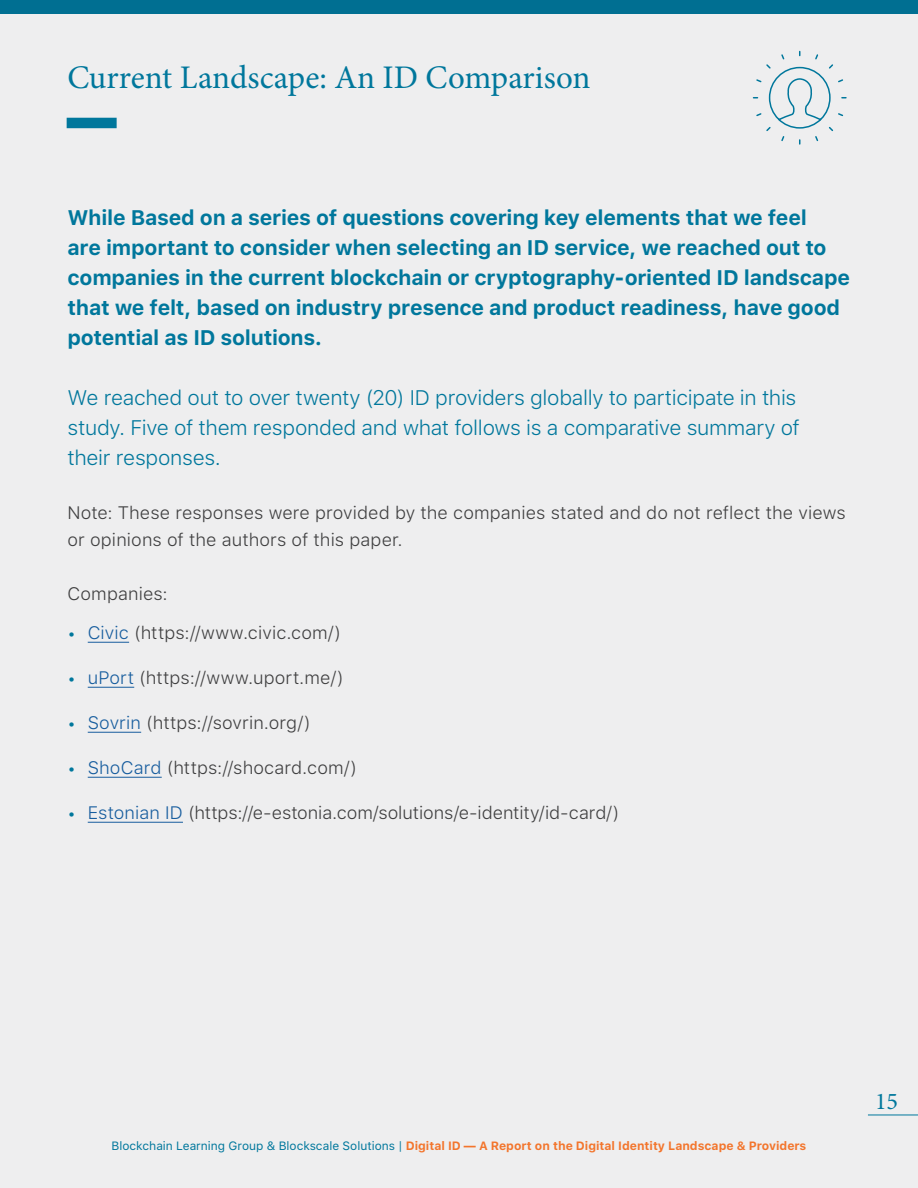
<style>
.page{position:relative;width:918px;height:1188px;background:#eeeeef}
.page>*{position:absolute;margin:0;border:0;box-sizing:border-box;transform-origin:0 0}
.t1{font:33px "Minion Pro";letter-spacing:-.005em;color:#00779c}
.t2{font:24px "Minion Pro";color:#00779c}
.t3{font:700 21px/30px "SF Pro Text";letter-spacing:-.01em;color:#00779c}
.t4{font:300 21px/30px "SF Pro Text";letter-spacing:-.015em;color:#00779c}
.t5{font:300 18px/27px "SF Pro Text";letter-spacing:.005em;color:#3e3e3f}
.t6{font:700 12px "SF Pro Text";color:#f3752c}
.s1{font-size:16.5px;color:#00779c}
.s2{color:#175d9e}
.s3{font-weight:400;color:#00779c}
</style>
<div class="page">
<hr style="left:868px;top:1115px;width:50px;height:1px;background:#00779c">
<svg style="left:752px;top:50px;width:95px;height:95px"></svg>
<div style="left:0;top:0;width:918px;height:14px;background:#006f92"></div>
<div style="left:67px;top:118px;width:50px;height:10px;background:#00779c"></div>
<hr style="left:88px;top:642px;width:41px;height:1px;background:#175d9e">
<hr style="left:88px;top:687px;width:46px;height:1px;background:#175d9e">
<hr style="left:88px;top:732px;width:53px;height:1px;background:#175d9e">
<hr style="left:88px;top:777px;width:74px;height:1px;background:#175d9e">
<hr style="left:88px;top:822px;width:95px;height:1px;background:#175d9e">
<p class="t1" style="left:68px;top:56px;width:525px">Current Landscape: An ID Comparison</p>
<p class="t3" style="left:68px;top:203px;width:784px">While Based on a series of questions covering key elements that we feel<br>are important to consider when selecting an ID service, we reached out to companies in the current blockchain or cryptography-oriented ID landscape that we felt, based on industry presence and product readiness, have good potential as ID solutions.</p>
<p class="t4" style="left:68px;top:384px;width:734px">We reached out to over twenty (20) ID providers globally to participate in this study. Five of them responded and what follows is a comparative summary of their responses.</p>
<p class="t5" style="left:68px;top:500px;width:780px">Note: These responses were provided by the companies stated and do not reflect the views or opinions of the authors of this paper.</p>
<p class="t5" style="left:68px;top:581px;width:102px">Companies:</p>
<p class="t5" style="left:68px;top:620px;width:275px"><span class="s1">•</span> <span class="s2">Civic</span> (https://www.civic.com/)</p>
<p class="t5" style="left:68px;top:665px;width:278px"><span class="s1">•</span> <span class="s2">uPort</span> (https://www.uport.me/)</p>
<p class="t5" style="left:68px;top:710px;width:245px"><span class="s1">•</span> <span class="s2">Sovrin</span> (https://sovrin.org/)</p>
<p class="t5" style="left:68px;top:755px;width:291px"><span class="s1">•</span> <span class="s2">ShoCard</span> (https://shocard.com/)</p>
<p class="t5" style="left:68px;top:800px;width:553px"><span class="s1">•</span> <span class="s2">Estonian ID</span> (https://e-estonia.com/solutions/e-identity/id-card/)</p>
<p class="t6" style="left:112px;top:1139px;width:696px"><span class="s3">Blockchain Learning Group &amp; Blockscale Solutions |</span> Digital ID — A Report on the Digital Identity Landscape &amp; Providers</p>
<p class="t2" style="left:875px;top:1086px;width:25px">15</p>
</div>
